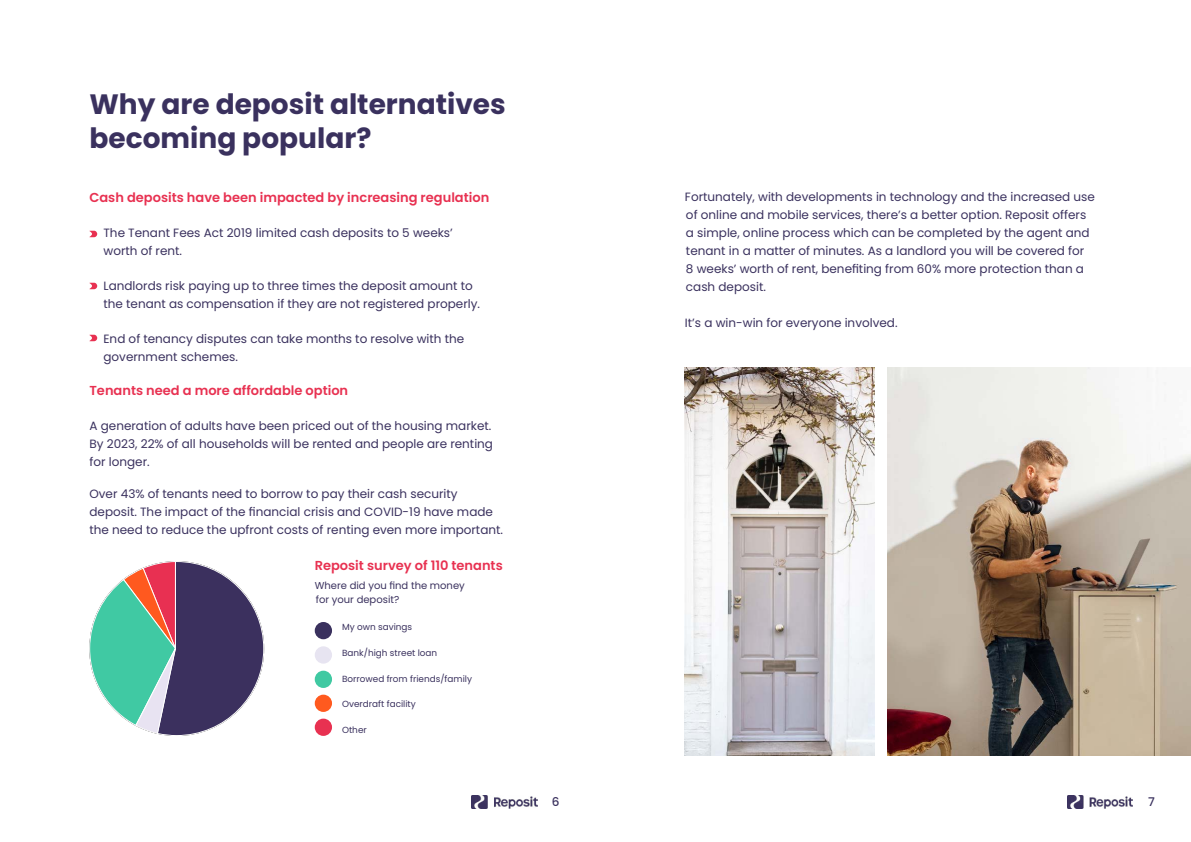
<style>
.page{position:relative;width:1191px;height:842px;background:#fff}
.page>*{position:absolute;margin:0;border:0;box-sizing:border-box;transform-origin:0 0}
.t1{font:700 28px/33.6px "Poppins";color:#3a315e}
.t2{font:600 13px "Poppins";color:#e83151}
.t3{font:12px/18px "Poppins";color:#3a315e}
.t4{font:500 12px "Poppins";color:#3a315e}
.t5{font:10px/14px "Poppins";color:#3a315e}
.t6{font:8.9px "Poppins";color:#3a315e}
</style>
<div class="page">
<img style="left:471px;top:795px;width:66px;height:13px">
<img style="left:1067px;top:795px;width:65px;height:13px">
<svg style="left:89px;top:231px;width:8px;height:6px"></svg>
<svg style="left:89px;top:283px;width:8px;height:6px"></svg>
<svg style="left:89px;top:335px;width:8px;height:6px"></svg>
<svg style="left:89px;top:561px;width:175px;height:175px"></svg>
<div style="left:315px;top:622px;width:17px;height:17px;background:#3a315e;border-radius:50%"></div>
<div style="left:315px;top:646px;width:17px;height:18px;background:#e7e4f1;border-radius:50%"></div>
<div style="left:315px;top:671px;width:17px;height:17px;background:#40c9a2;border-radius:50%"></div>
<div style="left:315px;top:695px;width:17px;height:17px;background:#ff5a1f;border-radius:50%"></div>
<div style="left:315px;top:719px;width:17px;height:17px;background:#e83151;border-radius:50%"></div>
<img style="left:887px;top:367px;width:304px;height:388px">
<img style="left:685px;top:367px;width:189px;height:388px">
<h1 class="t1" style="left:89px;top:88px;width:418px">Why are deposit alternatives becoming popular?</h1>
<p class="t2" style="left:89px;top:190px;width:401px">Cash deposits have been impacted by increasing regulation</p>
<p class="t3" style="left:103px;top:224px;width:351px">The Tenant Fees Act 2019 limited cash deposits to 5 weeks’ worth of rent.</p>
<p class="t3" style="left:103px;top:277px;width:378px">Landlords risk paying up to three times the deposit amount to the tenant as compensation if they are not registered properly.</p>
<p class="t3" style="left:103px;top:330px;width:362px">End of tenancy disputes can take months to resolve with the government schemes.</p>
<p class="t2" style="left:89px;top:383px;width:260px">Tenants need a more affordable option</p>
<p class="t3" style="left:89px;top:417px;width:405px">A generation of adults have been priced out of the housing market.<br>By 2023, 22% of all households will be rented and people are renting for longer.</p>
<p class="t3" style="left:89px;top:485px;width:415px">Over 43% of tenants need to borrow to pay their cash security deposit. The impact of the financial crisis and COVID-19 have made the need to reduce the upfront costs of renting even more important.</p>
<p class="t2" style="left:315px;top:558px;width:189px">Reposit survey of 110 tenants</p>
<p class="t5" style="left:315px;top:579px;width:152px">Where did you find the money for your deposit?</p>
<p class="t6" style="left:342px;top:622px;width:72px">My own savings</p>
<p class="t6" style="left:342px;top:648px;width:97px">Bank/high street loan</p>
<p class="t6" style="left:342px;top:673px;width:131px">Borrowed from friends/family</p>
<p class="t6" style="left:342px;top:699px;width:75px">Overdraft facility</p>
<p class="t6" style="left:342px;top:725px;width:26px">Other</p>
<p class="t3" style="left:685px;top:188px;width:411px">Fortunately, with developments in technology and the increased use of online and mobile services, there’s a better option. Reposit offers a simple, online process which can be completed by the agent and tenant in a matter of minutes. As a landlord you will be covered for<br>8 weeks’ worth of rent, benefiting from 60% more protection than a cash deposit.</p>
<p class="t3" style="left:685px;top:314px;width:214px">It’s a win-win for everyone involved.</p>
<p class="t4" style="left:552px;top:795px;width:9px">6</p>
<p class="t4" style="left:1148px;top:795px;width:8px">7</p>
</div>
